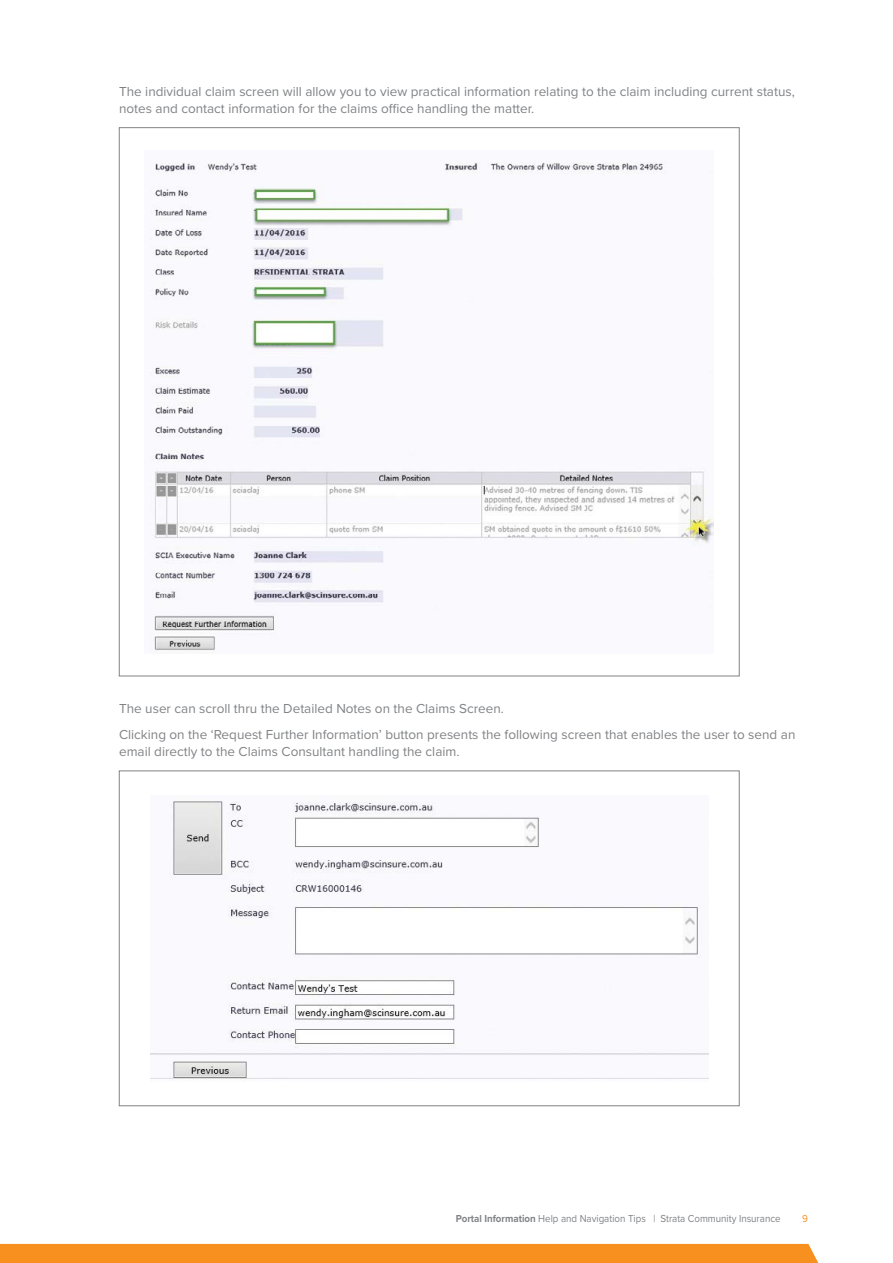
<style>
.page{position:relative;width:893px;height:1263px;background:#fff}
.page>*{position:absolute;margin:0;border:0;box-sizing:border-box;transform-origin:0 0}
.t1{font:13.5px/17.2px "Proxima Nova";color:#808285}
.t2{font:10.5px "Proxima Nova";color:#808285;scale:.93 1}
.t3{font:10.5px "Proxima Nova";color:#f7901e;scale:.93 1}
.s1{font-weight:700}
</style>
<div class="page">
<img style="left:150px;top:162px;width:564px;height:490px">
<img style="left:150px;top:801px;width:558px;height:280px">
<div style="left:0;top:1244px;width:819px;height:19px;background:#f7901e"></div>
<p class="t1" style="left:119px;top:83px;width:677px">The individual claim screen will allow you to view practical information relating to the claim including current status, notes and contact information for the claims office handling the matter.</p>
<p class="t1" style="left:119px;top:696px;width:678px;line-height:25.8px">The user can scroll thru the Detailed Notes on the Claims Screen.<br>Clicking on the ‘Request Further Information’ button presents the following screen that enables the user to send an</p>
<p class="t1" style="left:119px;top:743px;width:342px">email directly to the Claims Consultant handling the claim.</p>
<p class="t2" style="left:456px;top:1212px;width:351px"><span class="s1">Portal Information</span> Help and Navigation Tips | Strata Community Insurance</p>
<p class="t3" style="left:802px;top:1212px;width:8px">9</p>
</div>
